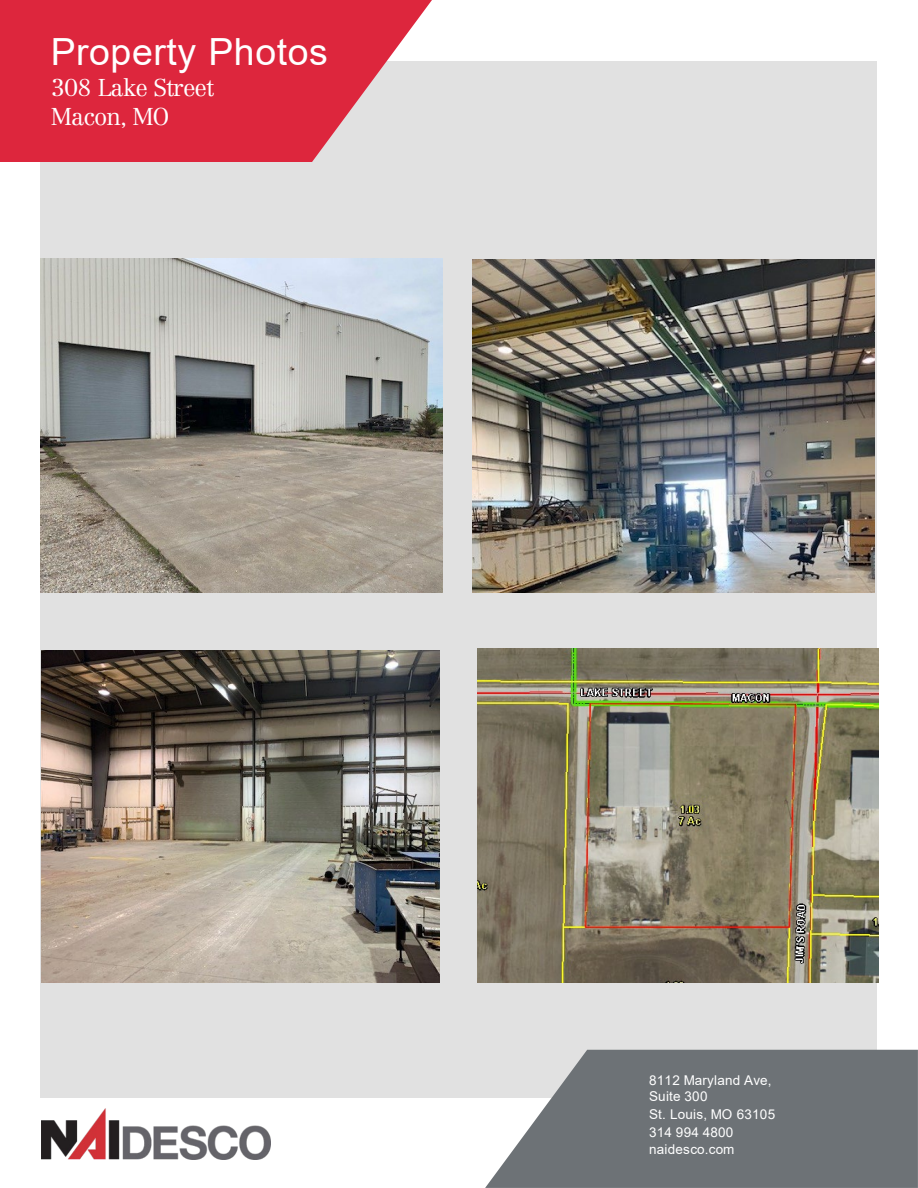
<style>
.page{position:relative;width:918px;height:1188px;background:#fff}
.page>*{position:absolute;margin:0;border:0;box-sizing:border-box;transform-origin:0 0}
.t1{font:37.5px "Arial";letter-spacing:.015em;color:#fff}
.t2{font:300 24px "Centennial LT Std";letter-spacing:-.035em;color:#fff}
.t3{font:13.5px/17.7px "Arial";letter-spacing:.015em;color:#fff}
</style>
<div class="page">
<img style="left:42px;top:1109px;width:229px;height:51px">
<div style="left:40px;top:62px;width:838px;height:1036px;background:#e1e1e1"></div>
<svg style="left:0;top:0;width:432px;height:162px;fill:#dd263d"></svg>
<svg style="left:485px;top:1050px;width:433px;height:138px;fill:#6d7276"></svg>
<img style="left:41px;top:258px;width:402px;height:335px">
<img style="left:473px;top:259px;width:402px;height:334px">
<img style="left:41px;top:650px;width:399px;height:332px">
<img style="left:477px;top:648px;width:402px;height:334px">
<p class="t1" style="left:51px;top:26px;width:279px">Property Photos</p>
<p class="t2" style="left:51px;top:74px;width:165px">308 Lake Street</p>
<p class="t2" style="left:51px;top:102px;width:120px">Macon, MO</p>
<p class="t3" style="left:649px;top:1072px;width:124px;line-height:16.2px">8112 Maryland Ave,<br>Suite 300</p>
<p class="t3" style="left:649px;top:1105px;width:128px">St. Louis, MO 63105<br>314 994 4800 naidesco.com</p>
</div>
